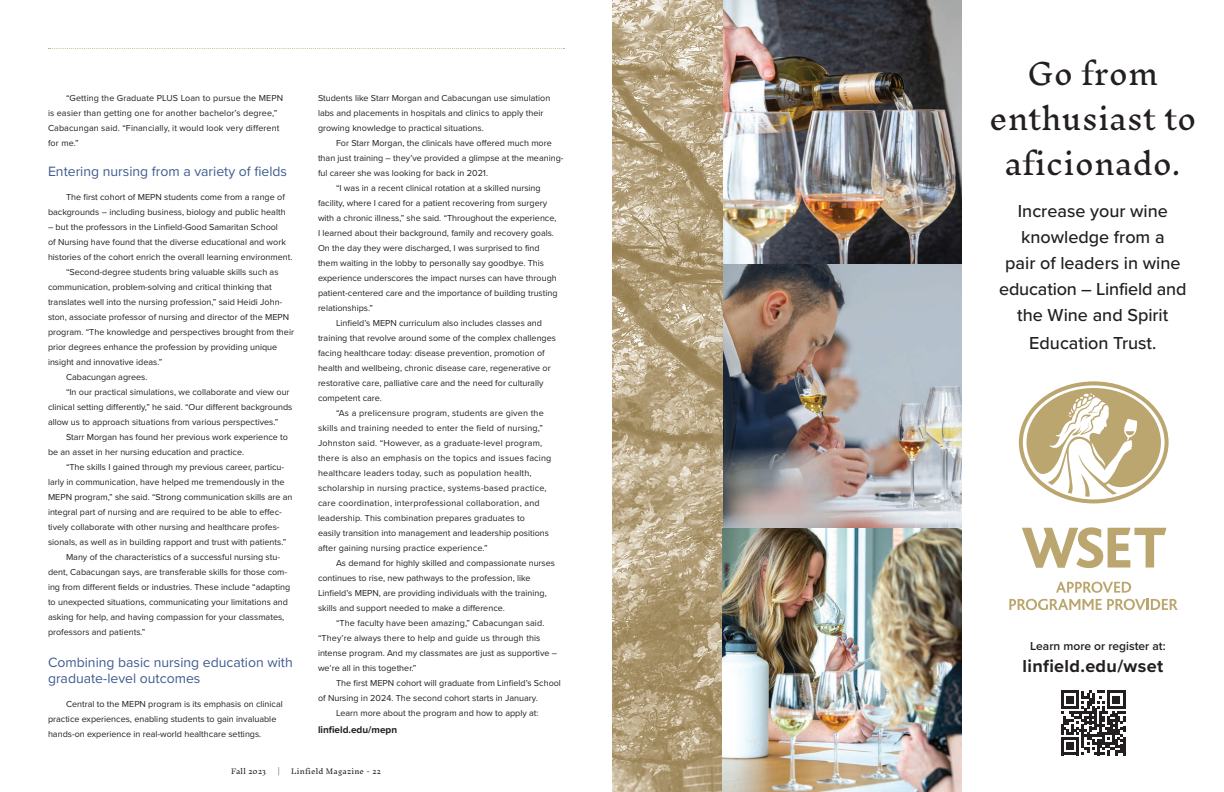
<style>
.page{position:relative;width:1224px;height:792px;background:#fff}
.page>*{position:absolute;margin:0;border:0;box-sizing:border-box;transform-origin:0 0}
.t1{font:300 29px/45px "Inknut Antiqua";color:#231f20;text-align:center}
.t2{font:500 18px/26px "Proxima Nova";color:#231f20;text-align:center}
.t3{font:700 18px "Proxima Nova";letter-spacing:.02em;color:#231f20}
.t4{font:14px/16.8px "Proxima Nova";color:#3f5c91}
.t5{font:600 12px "Proxima Nova";color:#231f20}
.t6{font:700 10px "Proxima Nova";color:#231f20}
.t7{font:9px/15px "Proxima Nova";color:#231f20}
.t8{font:9px "Proxima Nova";letter-spacing:.02em;color:#231f20}
.t9{font:300 7px "Inknut Antiqua";letter-spacing:.03em;color:#231f20}
</style>
<div class="page">
<img style="left:612px;top:0;width:110px;height:792px">
<img style="left:722px;top:0;width:240px;height:528px">
<img style="left:722px;top:528px;width:240px;height:264px">
<img style="left:723px;top:0;width:239px;height:264px">
<svg style="left:49px;top:48px;width:516px;height:1px"></svg>
<svg style="left:1022px;top:527px;width:145px;height:41px"></svg>
<svg style="left:1019px;top:381px;width:150px;height:122px"></svg>
<svg style="left:1056px;top:582px;width:75px;height:11px"></svg>
<svg style="left:1009px;top:599px;width:169px;height:11px"></svg>
<svg style="left:1061px;top:691px;width:64px;height:64px"></svg>
<p class="t7" style="left:48px;top:90px;width:237px;text-indent:18px">“Getting the Graduate PLUS Loan to pursue the MEPN is easier than getting one for another bachelor’s degree,” Cabacungan said. “Financially, it would look very different for me.”</p>
<h3 class="t4" style="left:48px;top:162px;width:241px">Entering nursing from a variety of fields</h3>
<p class="t7" style="left:48px;top:189px;width:239px;text-align:right">The first cohort of MEPN students come from a range of backgrounds – including business, biology and public health</p>
<p class="t7" style="left:48px;top:219px;width:232px">– but the professors in the Linfield-Good Samaritan School</p>
<p class="t7" style="left:48px;top:234px;width:239px">of Nursing have found that the diverse educational and work</p>
<p class="t7" style="left:48px;top:249px;width:246px">histories of the cohort enrich the overall learning environment.</p>
<p class="t7" style="left:66px;top:264px;width:214px">“Second-degree students bring valuable skills such as</p>
<p class="t7" style="left:48px;top:279px;width:225px">communication, problem-solving and critical thinking that</p>
<p class="t7" style="left:48px;top:294px;width:236px">translates well into the nursing profession,” said Heidi John-</p>
<p class="t7" style="left:48px;top:309px;width:243px">ston, associate professor of nursing and director of the MEPN</p>
<p class="t7" style="left:48px;top:324px;width:248px">program. “The knowledge and perspectives brought from their</p>
<p class="t7" style="left:48px;top:339px;width:231px">prior degrees enhance the profession by providing unique</p>
<p class="t7" style="left:48px;top:354px;width:116px">insight and innovative ideas.”</p>
<p class="t7" style="left:66px;top:369px;width:83px">Cabacungan agrees.</p>
<p class="t7" style="left:66px;top:384px;width:225px">“In our practical simulations, we collaborate and view our</p>
<p class="t7" style="left:48px;top:399px;width:246px">clinical setting differently,” he said. “Our different backgrounds</p>
<p class="t7" style="left:48px;top:414px;width:232px">allow us to approach situations from various perspectives.”</p>
<p class="t7" style="left:66px;top:429px;width:223px">Starr Morgan has found her previous work experience to</p>
<p class="t7" style="left:48px;top:444px;width:198px">be an asset in her nursing education and practice.</p>
<p class="t7" style="left:66px;top:459px;width:220px">“The skills I gained through my previous career, particu-</p>
<p class="t7" style="left:48px;top:474px;width:238px">larly in communication, have helped me tremendously in the</p>
<p class="t7" style="left:48px;top:489px;width:246px">MEPN program,” she said. “Strong communication skills are an</p>
<p class="t7" style="left:48px;top:504px;width:235px">integral part of nursing and are required to be able to effec-</p>
<p class="t7" style="left:48px;top:519px;width:233px">tively collaborate with other nursing and healthcare profes-</p>
<p class="t7" style="left:48px;top:534px;width:240px">sionals, as well as in building rapport and trust with patients.”</p>
<p class="t7" style="left:66px;top:549px;width:216px">Many of the characteristics of a successful nursing stu-</p>
<p class="t7" style="left:48px;top:564px;width:241px">dent, Cabacungan says, are transferable skills for those com-</p>
<p class="t7" style="left:48px;top:579px;width:244px">ing from different fields or industries. These include “adapting</p>
<p class="t7" style="left:48px;top:594px;width:242px">to unexpected situations, communicating your limitations and</p>
<p class="t7" style="left:48px;top:609px;width:238px">asking for help, and having compassion for your classmates,</p>
<p class="t7" style="left:48px;top:624px;width:99px">professors and patients.”</p>
<h3 class="t4" style="left:48px;top:653px;width:246px">Combining basic nursing education with graduate-level outcomes</h3>
<p class="t7" style="left:48px;top:696px;width:236px;text-indent:18px">Central to the MEPN program is its emphasis on clinical practice experiences, enabling students to gain invaluable hands-on experience in real-world healthcare settings.</p>
<p class="t7" style="left:318px;top:90px;width:234px">Students like Starr Morgan and Cabacungan use simulation labs and placements in hospitals and clinics to apply their growing knowledge to practical situations.</p>
<p class="t7" style="left:336px;top:135px;width:217px">For Starr Morgan, the clinicals have offered much more</p>
<p class="t7" style="left:318px;top:150px;width:247px">than just training – they’ve provided a glimpse at the meaning-</p>
<p class="t7" style="left:318px;top:165px;width:172px">ful career she was looking for back in 2021.</p>
<p class="t7" style="left:336px;top:180px;width:206px">“I was in a recent clinical rotation at a skilled nursing</p>
<p class="t7" style="left:318px;top:195px;width:231px">facility, where I cared for a patient recovering from surgery</p>
<p class="t7" style="left:318px;top:210px;width:240px">with a chronic illness,” she said. “Throughout the experience,</p>
<p class="t7" style="left:318px;top:225px;width:238px">I learned about their background, family and recovery goals.</p>
<p class="t7" style="left:318px;top:240px;width:223px">On the day they were discharged, I was surprised to find</p>
<p class="t7" style="left:318px;top:255px;width:228px">them waiting in the lobby to personally say goodbye. This</p>
<p class="t7" style="left:318px;top:270px;width:240px">experience underscores the impact nurses can have through</p>
<p class="t7" style="left:318px;top:285px;width:241px">patient-centered care and the importance of building trusting</p>
<p class="t7" style="left:318px;top:300px;width:57px">relationships.”</p>
<p class="t7" style="left:336px;top:315px;width:208px">Linfield’s MEPN curriculum also includes classes and</p>
<p class="t7" style="left:318px;top:330px;width:240px">training that revolve around some of the complex challenges</p>
<p class="t7" style="left:318px;top:345px;width:228px">facing healthcare today: disease prevention, promotion of</p>
<p class="t7" style="left:318px;top:360px;width:234px">health and wellbeing, chronic disease care, regenerative or</p>
<p class="t7" style="left:318px;top:375px;width:227px">restorative care, palliative care and the need for culturally</p>
<p class="t7" style="left:318px;top:390px;width:65px">competent care.</p>
<p class="t8" style="left:336px;top:406px;width:209px">“As a prelicensure program, students are given the</p>
<p class="t8" style="left:318px;top:421px;width:226px">skills and training needed to enter the field of nursing,”</p>
<p class="t8" style="left:318px;top:436px;width:226px">Johnston said. “However, as a graduate-level program,</p>
<p class="t8" style="left:318px;top:451px;width:235px">there is also an emphasis on the topics and issues facing</p>
<p class="t8" style="left:318px;top:466px;width:215px">healthcare leaders today, such as population health,</p>
<p class="t8" style="left:318px;top:481px;width:230px">scholarship in nursing practice, systems-based practice,</p>
<p class="t8" style="left:318px;top:496px;width:223px">care coordination, interprofessional collaboration, and</p>
<p class="t7" style="left:318px;top:510px;width:209px">leadership. This combination prepares graduates to</p>
<p class="t7" style="left:318px;top:525px;width:233px">easily transition into management and leadership positions</p>
<p class="t7" style="left:318px;top:540px;width:171px">after gaining nursing practice experience.”</p>
<p class="t7" style="left:336px;top:555px;width:221px">As demand for highly skilled and compassionate nurses</p>
<p class="t7" style="left:318px;top:570px;width:214px">continues to rise, new pathways to the profession, like</p>
<p class="t7" style="left:318px;top:585px;width:230px">Linfield’s MEPN, are providing individuals with the training,</p>
<p class="t7" style="left:318px;top:600px;width:188px">skills and support needed to make a difference.</p>
<p class="t7" style="left:336px;top:615px;width:210px">“The faculty have been amazing,” Cabacungan said.</p>
<p class="t7" style="left:318px;top:630px;width:224px">“They’re always there to help and guide us through this</p>
<p class="t7" style="left:318px;top:645px;width:241px">intense program. And my classmates are just as supportive –</p>
<p class="t7" style="left:318px;top:660px;width:100px">we’re all in this together.”</p>
<p class="t7" style="left:336px;top:675px;width:227px">The first MEPN cohort will graduate from Linfield’s School</p>
<p class="t7" style="left:318px;top:690px;width:221px">of Nursing in 2024. The second cohort starts in January.</p>
<p class="t7" style="left:336px;top:705px;width:204px">Learn more about the program and how to apply at:</p>
<p class="t6" style="left:318px;top:722px;width:81px">linfield.edu/mepn</p>
<p class="t9" style="left:231px;top:767px;width:37px">Fall 2023</p>
<p class="t9" style="left:277px;top:767px;width:4px">|</p>
<p class="t9" style="left:291px;top:767px;width:91px">Linfield Magazine - 22</p>
<h1 class="t1" style="left:989px;top:53px;width:209px">Go from enthusiast to aficionado.</h1>
<h2 class="t2" style="left:999px;top:198px;width:189px">Increase your wine knowledge from a<br>pair of leaders in wine education – Linfield and the Wine and Spirit</h2>
<h2 class="t2" style="left:1029px;top:330px;width:129px">Education Trust.</h2>
<h3 class="t5" style="left:1030px;top:637px;width:137px">Learn more or register at:</h3>
<h2 class="t3" style="left:1023px;top:653px;width:142px">linfield.edu/wset</h2>
</div>
